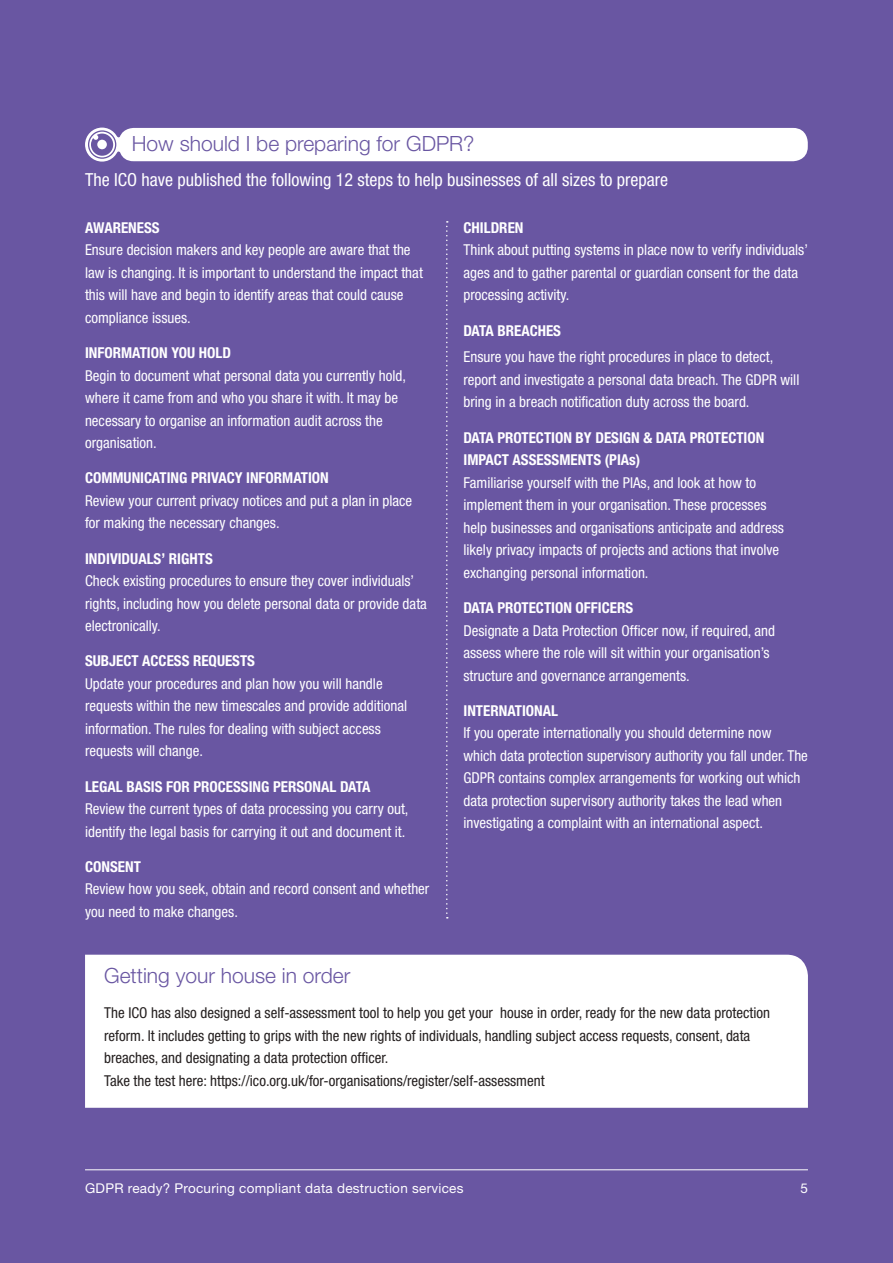
<style>
.page{position:relative;width:893px;height:1263px;background:#6956a2}
.page>*{position:absolute;margin:0;border:0;box-sizing:border-box;transform-origin:0 0}
.t1{font:300 21px "Helvetica Neue";color:#6956a2}
.t2{font:condensed 18px "Helvetica Neue";color:#fff}
.t3{font:condensed 15px/22.5px "Helvetica Neue";color:#fff}
.t4{font:condensed 15px/22.5px "Helvetica Neue";color:#241f1f}
.t5{font:700 condensed 15px/22.5px "Helvetica Neue";color:#fff}
.t6{font:13.5px "Helvetica Neue";letter-spacing:.02em;color:#fff}
</style>
<div class="page">
<hr style="left:85px;top:1169px;width:723px;height:1px;background:#fff">
<svg style="left:446px;top:221px;width:2px;height:697px"></svg>
<div style="left:85px;top:955px;width:723px;height:153px;background:#fff"></div>
<svg style="left:85px;top:128px;width:34px;height:34px"></svg>
<svg style="left:88px;top:130px;width:32px;height:29px"></svg>
<div style="left:119px;top:128px;width:689px;height:33px;background:#fff;border-radius:15px"></div>
<h1 class="t1" style="left:132px;top:130px;width:344px">How should I be preparing for GDPR?</h1>
<p class="t2" style="left:85px;top:169px;width:584px">The ICO have published the following 12 steps to help businesses of all sizes to prepare</p>
<p class="t5" style="left:85px;top:216px;width:76px">AWARENESS</p>
<p class="t3" style="left:85px;top:239px;width:339px">Ensure decision makers and key people are aware that the law is changing. It is important to understand the impact that this will have and begin to identify areas that could cause compliance issues.</p>
<p class="t5" style="left:85px;top:341px;width:148px">INFORMATION YOU HOLD</p>
<p class="t3" style="left:85px;top:364px;width:322px">Begin to document what personal data you currently hold, where it came from and who you share it with. It may be necessary to organise an information audit across the organisation.</p>
<p class="t5" style="left:85px;top:466px;width:245px">COMMUNICATING PRIVACY INFORMATION</p>
<p class="t3" style="left:85px;top:489px;width:329px">Review your current privacy notices and put a plan in place for making the necessary changes.</p>
<p class="t5" style="left:85px;top:547px;width:129px">INDIVIDUALS’ RIGHTS</p>
<p class="t3" style="left:85px;top:569px;width:343px">Check existing procedures to ensure they cover individuals’ rights, including how you delete personal data or provide data electronically.</p>
<p class="t5" style="left:85px;top:649px;width:171px">SUBJECT ACCESS REQUESTS</p>
<p class="t3" style="left:85px;top:672px;width:324px">Update your procedures and plan how you will handle requests within the new timescales and provide additional information. The rules for dealing with subject access requests will change.</p>
<p class="t5" style="left:85px;top:775px;width:287px">LEGAL BASIS FOR PROCESSING PERSONAL DATA</p>
<p class="t3" style="left:85px;top:797px;width:325px">Review the current types of data processing you carry out, identify the legal basis for carrying it out and document it.</p>
<p class="t5" style="left:85px;top:855px;width:57px">CONSENT</p>
<p class="t3" style="left:85px;top:878px;width:346px">Review how you seek, obtain and record consent and whether you need to make changes.</p>
<p class="t5" style="left:463px;top:216px;width:61px">CHILDREN</p>
<p class="t3" style="left:463px;top:239px;width:346px">Think about putting systems in place now to verify individuals’ ages and to gather parental or guardian consent for the data processing activity.</p>
<p class="t5" style="left:463px;top:319px;width:99px">DATA BREACHES</p>
<p class="t3" style="left:463px;top:346px;width:337px">Ensure you have the right procedures in place to detect, report and investigate a personal data breach. The GDPR will bring in a breach notification duty across the board.</p>
<p class="t5" style="left:463px;top:426px;width:302px">DATA PROTECTION BY DESIGN &amp; DATA PROTECTION<br>IMPACT ASSESSMENTS (PIAs)</p>
<p class="t3" style="left:463px;top:471px;width:322px">Familiarise yourself with the PIAs, and look at how to implement them in your organisation. These processes help businesses and organisations anticipate and address likely privacy impacts of projects and actions that involve exchanging personal information.</p>
<p class="t5" style="left:463px;top:596px;width:171px">DATA PROTECTION OFFICERS</p>
<p class="t3" style="left:463px;top:619px;width:313px">Designate a Data Protection Officer now, if required, and assess where the role will sit within your organisation’s structure and governance arrangements.</p>
<p class="t5" style="left:463px;top:699px;width:96px">INTERNATIONAL</p>
<p class="t3" style="left:463px;top:722px;width:346px">If you operate internationally you should determine now which data protection supervisory authority you fall under. The GDPR contains complex arrangements for working out which data protection supervisory authority takes the lead when investigating a complaint with an international aspect.</p>
<h1 class="t1" style="left:104px;top:963px;width:248px">Getting your house in order</h1>
<p class="t4" style="left:104px;top:1001px;width:667px">The ICO has also designed a self-assessment tool to help you get your house in order, ready for the new data protection reform. It includes getting to grips with the new rights of individuals, handling subject access requests, consent, data breaches, and designating a data protection officer.<br>Take the test here: https://ico.org.uk/for-organisations/register/self-assessment</p>
<p class="t6" style="left:85px;top:1180px;width:380px">GDPR ready? Procuring compliant data destruction services</p>
<p class="t6" style="left:800px;top:1180px;width:9px">5</p>
</div>
